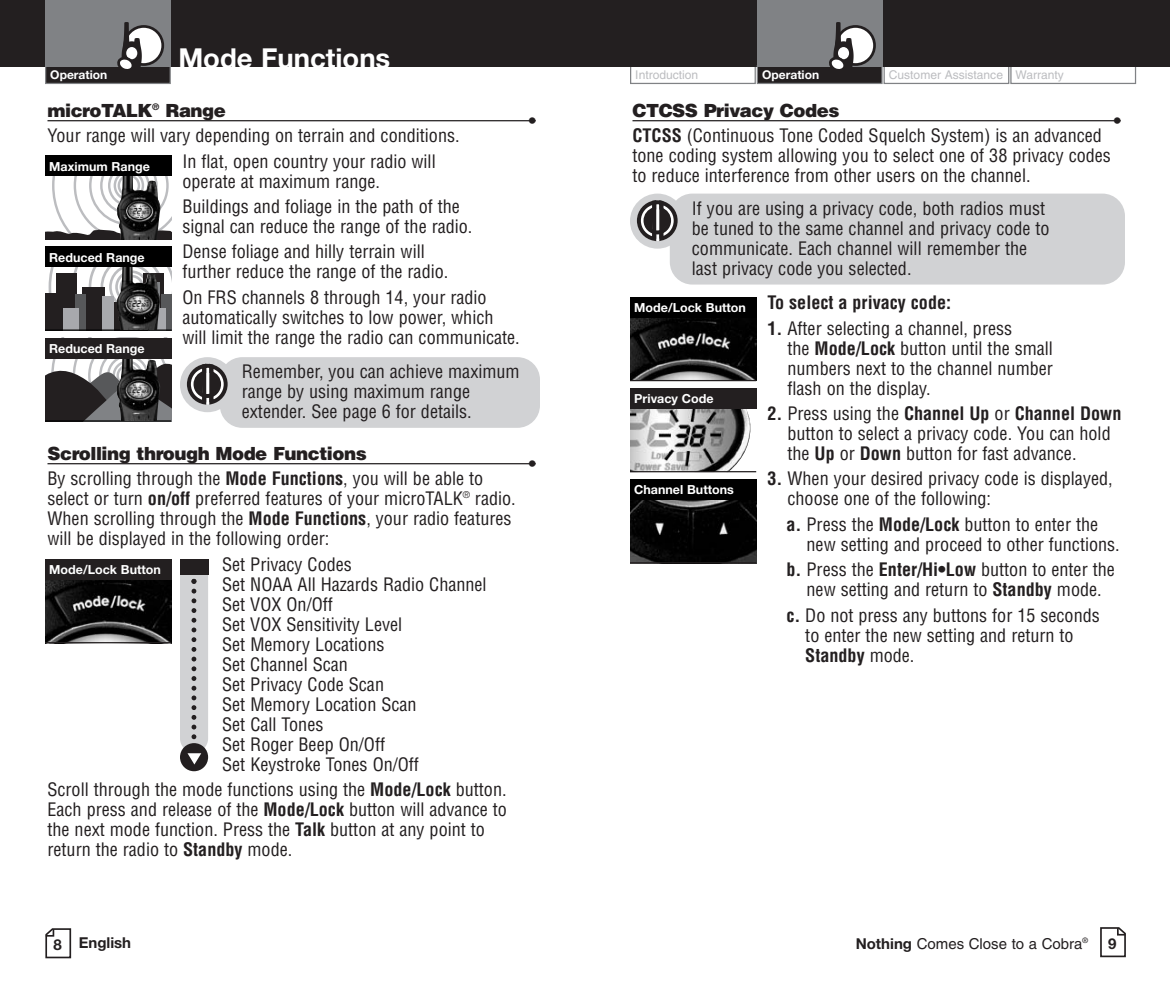
<style>
.page{position:relative;width:1170px;height:990px;background:#fff}
.page>*{position:absolute;margin:0;border:0;box-sizing:border-box;transform-origin:0 0}
.t1{font:700 27.5px "Helvetica Neue";color:#fff}
.t2{font:condensed 18px/20px "Helvetica";color:#231f20}
.t3{font:900 18px "Helvetica";letter-spacing:-.025em;color:#231f20}
.t4{font:700 condensed 18px "Helvetica";color:#231f20}
.t5{font:700 18px "Helvetica Neue";color:#231f20}
.t6{font:15px "Helvetica";color:#231f20}
.t7{font:700 15px "Helvetica Neue";color:#231f20}
.t8{font:700 12.5px "Helvetica Neue";color:#fff}
.t9{font:12px "Helvetica";color:#bcbdc0}
.t10{font:700 12px "Helvetica Neue";color:#fff}
.t11{font:7.5px "Helvetica";color:#231f20}
.s1{font-weight:700}
.s2{font-family:"Helvetica Neue";font-weight:700}
</style>
<div class="page">
<div style="left:220px;top:357px;width:320px;height:71px;background:#d1d2d4;border-radius:22px"></div>
<div style="left:180px;top:357px;width:55px;height:55px;background:#d1d2d4;border-radius:50%"></div>
<svg style="left:185px;top:361px;width:43px;height:46px"></svg>
<div style="left:180px;top:559px;width:28px;height:194px;background:#d1d2d4;border-radius:14px"></div>
<img style="left:45px;top:580px;width:126px;height:62px">
<div style="left:45px;top:559px;width:126px;height:21px;background:#231f20"></div>
<hr style="left:45px;top:642px;width:126px;height:1px;background:#231f20">
<div style="left:180px;top:743px;width:28px;height:28px;background:#231f20;border-radius:50%"></div>
<svg style="left:188px;top:579px;width:13px;height:186px"></svg>
<div style="left:180px;top:559px;width:28px;height:16px;background:#231f20"></div>
<svg style="left:49px;top:267px;width:123px;height:35px"></svg>
<div style="left:56px;top:274px;width:21px;height:57px;background:#231f20"></div>
<div style="left:45px;top:293px;width:20px;height:38px;background:#231f20"></div>
<div style="left:83px;top:287px;width:22px;height:44px;background:#231f20"></div>
<svg style="left:113px;top:302px;width:4px;height:28px"></svg>
<div style="left:75px;top:295px;width:10px;height:36px;background:#57585a"></div>
<div style="left:63px;top:308px;width:16px;height:23px;background:#a8a9ad"></div>
<svg style="left:160px;top:274px;width:3px;height:34px"></svg>
<div style="left:102px;top:296px;width:11px;height:35px;background:#a8a9ad"></div>
<div style="left:162px;top:295px;width:10px;height:36px;background:#57585a"></div>
<div style="left:150px;top:308px;width:16px;height:23px;background:#a8a9ad"></div>
<hr style="left:45px;top:330px;width:127px;height:1px;background:#000">
<img style="left:117px;top:267px;width:43px;height:63px">
<svg style="left:45px;top:358px;width:126px;height:62px"></svg>
<hr style="left:45px;top:420px;width:126px;height:2px;background:#000">
<img style="left:117px;top:358px;width:43px;height:63px">
<div style="left:45px;top:247px;width:127px;height:20px;background:#000"></div>
<div style="left:45px;top:338px;width:126px;height:20px;background:#231f20"></div>
<svg style="left:45px;top:176px;width:127px;height:62px"></svg>
<hr style="left:45px;top:238px;width:127px;height:2px;background:#231f20">
<img style="left:117px;top:176px;width:43px;height:63px">
<div style="left:45px;top:156px;width:127px;height:20px;background:#000"></div>
<div style="left:670px;top:194px;width:455px;height:91px;background:#d1d2d4;border-radius:22px"></div>
<div style="left:630px;top:194px;width:55px;height:55px;background:#d1d2d4;border-radius:50%"></div>
<svg style="left:635px;top:198px;width:44px;height:46px"></svg>
<div style="left:1010px;top:65px;width:126px;height:19px;border:1px solid #808285"></div>
<div style="left:884px;top:65px;width:125px;height:19px;border:1px solid #808285"></div>
<div style="left:630px;top:65px;width:126px;height:19px;border:1px solid #808285"></div>
<svg style="left:1100px;top:927px;width:26px;height:30px"></svg>
<div style="left:585px;top:0;width:585px;height:68px;background:#231f20"></div>
<div style="left:757px;top:66px;width:125px;height:17px;background:#231f20"></div>
<div style="left:757px;top:65px;width:126px;height:19px;border:1px solid #808285"></div>
<div style="left:757px;top:0;width:126px;height:67px;background:#808285"></div>
<div style="left:836px;top:26px;width:39px;height:39px;background:#fff;border-radius:50%"></div>
<div style="left:835px;top:25px;width:41px;height:41px;border:3px solid #231f20;border-radius:50%"></div>
<svg style="left:829px;top:22px;width:25px;height:47px"></svg>
<svg style="left:45px;top:928px;width:27px;height:30px"></svg>
<div style="left:0;top:0;width:585px;height:68px;background:#231f20"></div>
<hr style="left:48px;top:120px;width:488px;height:1px;background:#231f20">
<hr style="left:48px;top:463px;width:488px;height:1px;background:#231f20">
<div style="left:46px;top:66px;width:124px;height:17px;background:#231f20"></div>
<div style="left:45px;top:65px;width:126px;height:19px;border:1px solid #808285"></div>
<div style="left:45px;top:0;width:126px;height:67px;background:#808285"></div>
<div style="left:125px;top:26px;width:38px;height:39px;background:#fff;border-radius:50%"></div>
<div style="left:123px;top:25px;width:41px;height:41px;border:3px solid #231f20;border-radius:50%"></div>
<svg style="left:117px;top:22px;width:25px;height:47px"></svg>
<hr style="left:632px;top:120px;width:489px;height:1px;background:#231f20">
<img style="left:630px;top:318px;width:126px;height:62px">
<div style="left:630px;top:297px;width:126px;height:21px;background:#000"></div>
<hr style="left:630px;top:380px;width:126px;height:1px;background:#231f20">
<img style="left:630px;top:500px;width:126px;height:62px">
<div style="left:630px;top:480px;width:126px;height:20px;background:#000"></div>
<hr style="left:630px;top:562px;width:126px;height:1px;background:#231f20">
<img style="left:630px;top:409px;width:121px;height:62px">
<div style="left:630px;top:388px;width:126px;height:21px;background:#231f20"></div>
<hr style="left:630px;top:471px;width:126px;height:1px;background:#231f20">
<h1 class="t1" style="left:178px;top:48px;width:214px">Mode Functions</h1>
<p class="t3" style="left:48px;top:104px;width:180px">microTALK<sup>®</sup> Range</p>
<p class="t10" style="left:50px;top:71px;width:59px">Operation</p>
<p class="t2" style="left:183px;top:123px;width:279px;line-height:25.5px;text-indent:-135px">Your range will vary depending on terrain and conditions.<br>In flat, open country your radio will</p>
<p class="t2" style="left:183px;top:169px;width:279px;line-height:25.5px">operate at maximum range.<br>Buildings and foliage in the path of the</p>
<p class="t2" style="left:183px;top:214px;width:291px;line-height:25.5px">signal can reduce the range of the radio.<br>Dense foliage and hilly terrain will</p>
<p class="t2" style="left:183px;top:259px;width:306px;line-height:25.5px">further reduce the range of the radio.<br>On FRS channels 8 through 14, your radio</p>
<p class="t2" style="left:183px;top:308px;width:339px">automatically switches to low power, which will limit the range the radio can communicate.</p>
<p class="t2" style="left:242px;top:362px;width:279px">Remember, you can achieve maximum range by using maximum range extender. See page 6 for details.</p>
<p class="t3" style="left:48px;top:447px;width:321px">Scrolling through Mode Functions</p>
<p class="t8" style="left:49px;top:162px;width:102px">Maximum Range</p>
<p class="t8" style="left:49px;top:253px;width:97px">Reduced Range</p>
<p class="t8" style="left:49px;top:344px;width:97px">Reduced Range</p>
<p class="t2" style="left:47px;top:469px;width:470px">By scrolling through the <span class="s1">Mode Functions</span>, you will be able to select or turn <span class="s1">on/off</span> preferred features of your microTALK<sup>®</sup> radio.<br>When scrolling through the <span class="s1">Mode Functions</span>, your radio features will be displayed in the following order:</p>
<p class="t2" style="left:222px;top:554px;width:266px">Set Privacy Codes<br>Set NOAA All Hazards Radio Channel<br>Set VOX On/Off<br>Set VOX Sensitivity Level<br>Set Memory Locations<br>Set Channel Scan<br>Set Privacy Code Scan<br>Set Memory Location Scan<br>Set Call Tones<br>Set Roger Beep On/Off<br>Set Keystroke Tones On/Off</p>
<p class="t2" style="left:47px;top:780px;width:461px">Scroll through the mode functions using the <span class="s1">Mode/Lock</span> button.<br>Each press and release of the <span class="s1">Mode/Lock</span> button will advance to the next mode function. Press the <span class="s1">Talk</span> button at any point to return the radio to <span class="s1">Standby</span> mode.</p>
<p class="t8" style="left:49px;top:565px;width:113px">Mode/Lock Button</p>
<p class="t5" style="left:528px;top:115px;width:11px">•</p>
<p class="t5" style="left:528px;top:458px;width:11px">•</p>
<p class="t7" style="left:53px;top:937px;width:79px">8 English</p>
<p class="t9" style="left:635px;top:71px;width:64px">Introduction</p>
<p class="t9" style="left:889px;top:71px;width:177px">Customer Assistance Warranty</p>
<p class="t10" style="left:762px;top:71px;width:59px">Operation</p>
<p class="t3" style="left:632px;top:104px;width:208px">CTCSS Privacy Codes</p>
<p class="t5" style="left:1113px;top:115px;width:11px">•</p>
<p class="t2" style="left:632px;top:126px;width:480px"><span class="s1">CTCSS</span> (Continuous Tone Coded Squelch System) is an advanced tone coding system allowing you to select one of 38 privacy codes to reduce interference from other users on the channel.</p>
<p class="t2" style="left:692px;top:199px;width:359px">If you are using a privacy code, both radios must be tuned to the same channel and privacy code to communicate. Each channel will remember the last privacy code you selected.</p>
<p class="t4" style="left:768px;top:292px;width:185px">To select a privacy code:</p>
<p class="t2" style="left:788px;top:318px;width:267px;text-indent:-20px"><span class="s1">1.</span> After selecting a channel, press<br>the <span class="s1">Mode/Lock</span> button until the small numbers next to the channel number flash on the display.</p>
<p class="t2" style="left:788px;top:404px;width:335px;text-indent:-20px"><span class="s1">2.</span> Press using the <span class="s1">Channel Up</span> or <span class="s1">Channel Down </span>button to select a privacy code. You can hold the <span class="s1">Up</span> or <span class="s1">Down</span> button for fast advance.</p>
<p class="t2" style="left:788px;top:469px;width:327px;text-indent:-20px"><span class="s1">3.</span> When your desired privacy code is displayed, choose one of the following:</p>
<p class="t2" style="left:807px;top:515px;width:315px;text-indent:-20px"><span class="s1">a.</span> Press the <span class="s1">Mode/Lock</span> button to enter the new setting and proceed to other functions.</p>
<p class="t2" style="left:787px;top:560px;width:330px;text-align:center"><span class="s1">b.</span> Press the <span class="s1">Enter/Hi•Low</span> button to enter the new setting and return to <span class="s1">Standby</span> mode.</p>
<p class="t2" style="left:805px;top:605px;width:296px;text-indent:-19px"><span class="s1">c.</span> Do not press any buttons for 15 seconds to enter the new setting and return to<br><span class="s1">Standby</span> mode.</p>
<p class="t8" style="left:634px;top:303px;width:113px">Mode/Lock Button</p>
<p class="t8" style="left:634px;top:394px;width:81px">Privacy Code</p>
<p class="t8" style="left:634px;top:486px;width:101px">Channel Buttons</p>
<p class="t6" style="left:856px;top:938px;width:228px"><span class="s2">Nothing</span> Comes Close to a Cobra</p>
<p class="t7" style="left:1108px;top:938px;width:10px">9</p>
<p class="t11" style="left:1082px;top:938px;width:7px">®</p>
</div>
